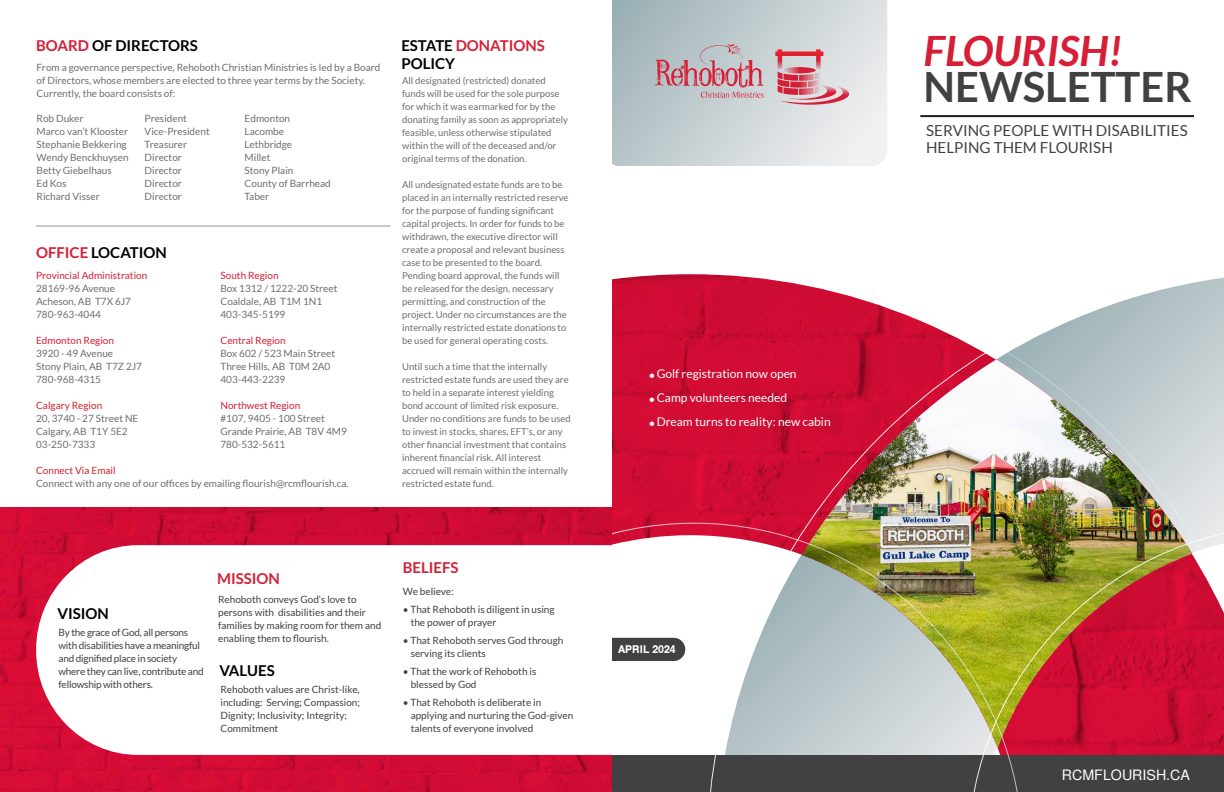
<style>
.page{position:relative;width:1224px;height:792px;background:#fff}
.page>*{position:absolute;margin:0;border:0;box-sizing:border-box;transform-origin:0 0}
.t1{font:700 41.8px "Lato";color:#414142}
.t2{font:italic 700 41.8px "Lato";color:#d61f36}
.t3{font:15.2px/17px "Lato";color:#414142}
.t4{font:700 15px/18px "Lato";color:#000}
.t5{font:700 15px "Lato";color:#d51f36}
.t6{font:14.2px "Nimbus San LCY";color:#fff}
.t7{font:12px/24px "Lato";color:#fff}
.t8{font:500 11.6px "Nimbus San No 5 TCY";color:#fff}
.t9{font:10px/13px "Lato";color:#6d6e71}
.t10{font:10px/13px "Lato";color:#414042}
.t11{font:10px/13px "Lato";letter-spacing:-.02em;color:#414042}
.t12{font:10px "Lato";color:#d51f36}
.t13{font:10px "Lato";color:#d2232a}
.t14{font:9.5px/13px "Lato";color:#6d6e71}
.s1{color:#d51f36}
</style>
<div class="page">
<img style="left:0;top:507px;width:612px;height:285px">
<hr style="left:36px;top:226px;width:355px;height:1px;background:#939598">
<svg style="left:36px;top:545px;width:576px;height:210px"></svg>
<hr style="left:920px;top:115px;width:274px;height:2px;background:#231f20">
<svg style="left:612px;top:0;width:275px;height:166px;background:#cad3d5"></svg>
<svg style="left:775px;top:49px;width:74px;height:56px;background:#d9a2aa"></svg>
<svg style="left:655px;top:43px;width:109px;height:55px;background:#c1aab0"></svg>
<img style="left:612px;top:274px;width:612px;height:518px">
<svg style="left:650px;top:374px;width:4px;height:4px"></svg>
<svg style="left:650px;top:398px;width:4px;height:4px"></svg>
<svg style="left:650px;top:422px;width:4px;height:4px"></svg>
<h3 class="t4" style="left:36px;top:37px;width:163px"><span class="s1">BOARD</span> OF DIRECTORS</h3>
<h3 class="t4" style="left:401px;top:37px;width:145px">ESTATE <span class="s1">DONATIONS<br></span>POLICY</h3>
<p class="t9" style="left:37px;top:61px;width:345px">From a governance perspective, Rehoboth Christian Ministries is led by a Board of Directors, whose members are elected to three year terms by the Society.<br>Currently, the board consists of:</p>
<p class="t9" style="left:37px;top:112px;width:48px">Rob Duker</p>
<p class="t9" style="left:145px;top:112px;width:44px">President</p>
<p class="t9" style="left:245px;top:112px;width:47px">Edmonton</p>
<p class="t9" style="left:37px;top:125px;width:93px">Marco van’t Klooster</p>
<p class="t9" style="left:145px;top:125px;width:67px">Vice-President</p>
<p class="t9" style="left:245px;top:125px;width:41px">Lacombe</p>
<p class="t9" style="left:37px;top:138px;width:92px">Stephanie Bekkering</p>
<p class="t9" style="left:145px;top:138px;width:44px">Treasurer</p>
<p class="t9" style="left:245px;top:138px;width:49px">Lethbridge</p>
<p class="t9" style="left:37px;top:151px;width:94px">Wendy Benckhuysen</p>
<p class="t9" style="left:145px;top:151px;width:39px">Director</p>
<p class="t9" style="left:245px;top:151px;width:27px">Millet</p>
<p class="t9" style="left:37px;top:164px;width:77px">Betty Giebelhaus</p>
<p class="t9" style="left:145px;top:164px;width:39px">Director</p>
<p class="t9" style="left:245px;top:164px;width:50px">Stony Plain</p>
<p class="t9" style="left:37px;top:177px;width:31px">Ed Kos</p>
<p class="t9" style="left:145px;top:177px;width:39px">Director</p>
<p class="t9" style="left:245px;top:177px;width:88px">County of Barrhead</p>
<p class="t9" style="left:37px;top:190px;width:65px">Richard Visser</p>
<p class="t9" style="left:145px;top:190px;width:39px">Director</p>
<p class="t9" style="left:245px;top:190px;width:26px">Taber</p>
<p class="t14" style="left:402px;top:74px;width:167px">All designated (restricted) donated funds will be used for the sole purpose for which it was earmarked for by the donating family as soon as appropriately feasible, unless otherwise stipulated within the will of the deceased and/or original terms of the donation.</p>
<p class="t14" style="left:402px;top:178px;width:168px">All undesignated estate funds are to be placed in an internally restricted reserve for the purpose of funding significant capital projects. In order for funds to be withdrawn, the executive director will create a proposal and relevant business case to be presented to the board.<br>Pending board approval, the funds will be released for the design, necessary permitting, and construction of the project. Under no circumstances are the internally restricted estate donations to be used for general operating costs.</p>
<p class="t14" style="left:402px;top:360px;width:170px">Until such a time that the internally restricted estate funds are used they are to held in a separate interest yielding bond account of limited risk exposure.<br>Under no conditions are funds to be used to invest in stocks, shares, EFT’s, or any other financial investment that contains inherent financial risk. All interest accrued will remain within the internally restricted estate fund.</p>
<h3 class="t4" style="left:36px;top:243px;width:132px"><span class="s1">OFFICE</span> LOCATION</h3>
<p class="t12" style="left:36px;top:270px;width:113px">Provincial Administration</p>
<p class="t9" style="left:36px;top:282px;width:97px">28169-96 Avenue<br>Acheson, AB T7X 6J7<br>780-963-4044</p>
<p class="t12" style="left:36px;top:335px;width:79px">Edmonton Region</p>
<p class="t9" style="left:36px;top:347px;width:107px">3920 - 49 Avenue<br>Stony Plain, AB T7Z 2J7<br>780-968-4315</p>
<p class="t13" style="left:36px;top:400px;width:68px">Calgary Region</p>
<p class="t9" style="left:36px;top:412px;width:104px">20, 3740 - 27 Street NE<br>Calgary, AB T1Y 5E2<br>03-250-7333</p>
<p class="t12" style="left:221px;top:270px;width:60px">South Region</p>
<p class="t9" style="left:221px;top:282px;width:118px">Box 1312 / 1222-20 Street<br>Coaldale, AB T1M 1N1<br>403-345-5199</p>
<p class="t12" style="left:221px;top:335px;width:67px">Central Region</p>
<p class="t9" style="left:221px;top:347px;width:116px">Box 602 / 523 Main Street<br>Three Hills, AB T0M 2A0<br>403-443-2239</p>
<p class="t12" style="left:221px;top:400px;width:81px">Northwest Region</p>
<p class="t9" style="left:221px;top:412px;width:128px">#107, 9405 - 100 Street<br>Grande Prairie, AB T8V 4M9<br>780-532-5611</p>
<p class="t13" style="left:36px;top:465px;width:81px">Connect Via Email</p>
<p class="t9" style="left:36px;top:477px;width:314px">Connect with any one of our offices by emailing flourish@rcmflourish.ca.</p>
<h3 class="t4" style="left:57px;top:605px;width:53px">VISION</h3>
<p class="t11" style="left:58px;top:626px;width:147px">By the grace of God, all persons with disabilities have a meaningful and dignified place in society where they can live, contribute and fellowship with others.</p>
<h3 class="t5" style="left:217px;top:570px;width:64px">MISSION</h3>
<p class="t10" style="left:218px;top:593px;width:165px">Rehoboth conveys God’s love to persons with disabilities and their families by making room for them and enabling them to flourish.</p>
<h3 class="t4" style="left:219px;top:661px;width:57px">VALUES</h3>
<p class="t10" style="left:220px;top:683px;width:141px">Rehoboth values are Christ-like, including: Serving; Compassion;<br>Dignity; Inclusivity; Integrity;<br>Commitment</p>
<h3 class="t5" style="left:403px;top:559px;width:57px">BELIEFS</h3>
<p class="t10" style="left:403px;top:584px;width:53px">We believe:</p>
<p class="t10" style="left:411px;top:602px;width:145px;text-indent:-8px">• That Rehoboth is diligent in using the power of prayer</p>
<p class="t10" style="left:411px;top:633px;width:154px;text-indent:-8px">• That Rehoboth serves God through serving its clients</p>
<p class="t10" style="left:411px;top:664px;width:127px;text-indent:-8px">• That the work of Rehoboth is blessed by God</p>
<p class="t10" style="left:411px;top:695px;width:164px;text-indent:-8px">• That Rehoboth is deliberate in applying and nurturing the God-given talents of everyone involved</p>
<p class="t7" style="left:657px;top:362px;width:175px">Golf registration now open<br>Camp volunteers needed<br>Dream turns to reality: new cabin</p>
<p class="t8" style="left:618px;top:643px;width:59px">APRIL 2024</p>
<h1 class="t2" style="left:924px;top:27px;width:201px">FLOURISH!</h1>
<h1 class="t1" style="left:924px;top:63px;width:270px">NEWSLETTER</h1>
<h2 class="t3" style="left:926px;top:122px;width:263px">SERVING PEOPLE WITH DISABILITIES<br>HELPING THEM FLOURISH</h2>
<h3 class="t6" style="left:1062px;top:767px;width:130px">RCMFLOURISH.CA</h3>
</div>
